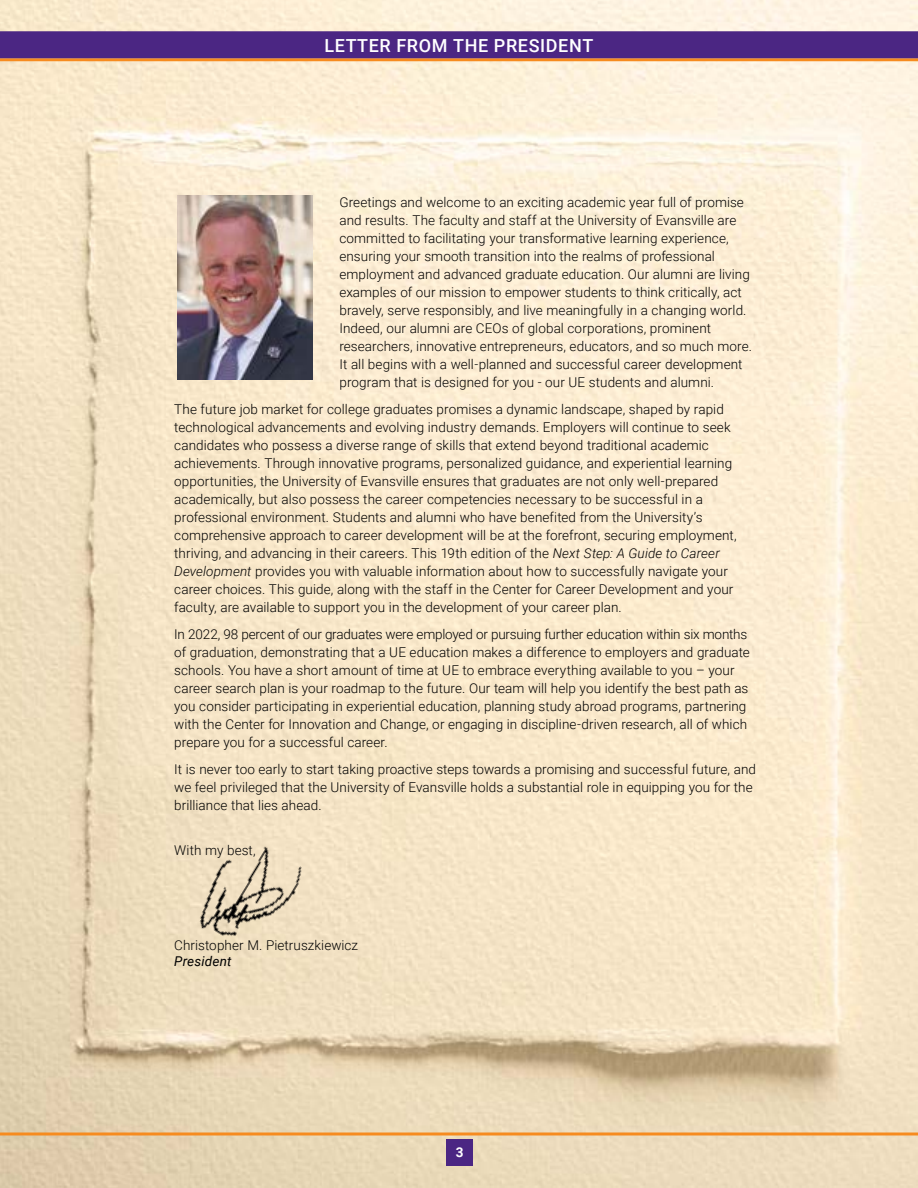
<style>
.page{position:relative;width:918px;height:1188px;background:#fff}
.page>*{position:absolute;margin:0;border:0;box-sizing:border-box;transform-origin:0 0}
.t1{font:500 18px "Roboto";letter-spacing:.035em;color:#fff}
.t2{font:300 13.5px/18px "Roboto";letter-spacing:.005em;color:#000}
.t3{font:italic 13.5px "Roboto";letter-spacing:.01em;color:#000}
.t4{font:700 13.5px "Roboto";color:#fff}
.s1{font-style:italic}
</style>
<div class="page">
<img style="left:0;top:0;width:918px;height:1188px">
<div style="left:446px;top:1139px;width:27px;height:27px;background:#4b2683"></div>
<svg style="left:0;top:1132px;width:918px;height:4px;background:#f29d45"></svg>
<hr style="left:0;top:58px;width:918px;height:3px;background:#f68b1f">
<div style="left:0;top:31px;width:918px;height:27px;background:#4b2683"></div>
<img style="left:160px;top:834px;width:170px;height:135px">
<img style="left:177px;top:195px;width:135px;height:185px">
<h1 class="t1" style="left:325px;top:32px;width:270px">LETTER FROM THE PRESIDENT</h1>
<p class="t2" style="left:339px;top:193px;width:414px">Greetings and welcome to an exciting academic year full of promise and results. The faculty and staff at the University of Evansville are committed to facilitating your transformative learning experience, ensuring your smooth transition into the realms of professional employment and advanced graduate education. Our alumni are living examples of our mission to empower students to think critically, act bravely, serve responsibly, and live meaningfully in a changing world.<br>Indeed, our alumni are CEOs of global corporations, prominent researchers, innovative entrepreneurs, educators, and so much more.<br>It all begins with a well-planned and successful career development program that is designed for you - our UE students and alumni.</p>
<p class="t2" style="left:174px;top:400px;width:564px">The future job market for college graduates promises a dynamic landscape, shaped by rapid technological advancements and evolving industry demands. Employers will continue to seek candidates who possess a diverse range of skills that extend beyond traditional academic achievements. Through innovative programs, personalized guidance, and experiential learning opportunities, the University of Evansville ensures that graduates are not only well-prepared academically, but also possess the career competencies necessary to be successful in a professional environment. Students and alumni who have benefited from the University’s comprehensive approach to career development will be at the forefront, securing employment, thriving, and advancing in their careers. This 19th edition of the <span class="s1">Next Step: A Guide to Career Development</span> provides you with valuable information about how to successfully navigate your career choices. This guide, along with the staff in the Center for Career Development and your faculty, are available to support you in the development of your career plan.</p>
<p class="t2" style="left:174px;top:625px;width:577px">In 2022, 98 percent of our graduates were employed or pursuing further education within six months of graduation, demonstrating that a UE education makes a difference to employers and graduate schools. You have a short amount of time at UE to embrace everything available to you – your career search plan is your roadmap to the future. Our team will help you identify the best path as you consider participating in experiential education, planning study abroad programs, partnering with the Center for Innovation and Change, or engaging in discipline-driven research, all of which prepare you for a successful career.</p>
<p class="t2" style="left:174px;top:759px;width:583px">It is never too early to start taking proactive steps towards a promising and successful future, and we feel privileged that the University of Evansville holds a substantial role in equipping you for the brilliance that lies ahead.</p>
<p class="t2" style="left:174px;top:840px;width:83px">With my best,</p>
<p class="t2" style="left:174px;top:936px;width:185px">Christopher M. Pietruszkiewicz</p>
<p class="t3" style="left:174px;top:952px;width:59px">President</p>
<p class="t4" style="left:456px;top:1143px;width:9px">3</p>
</div>
